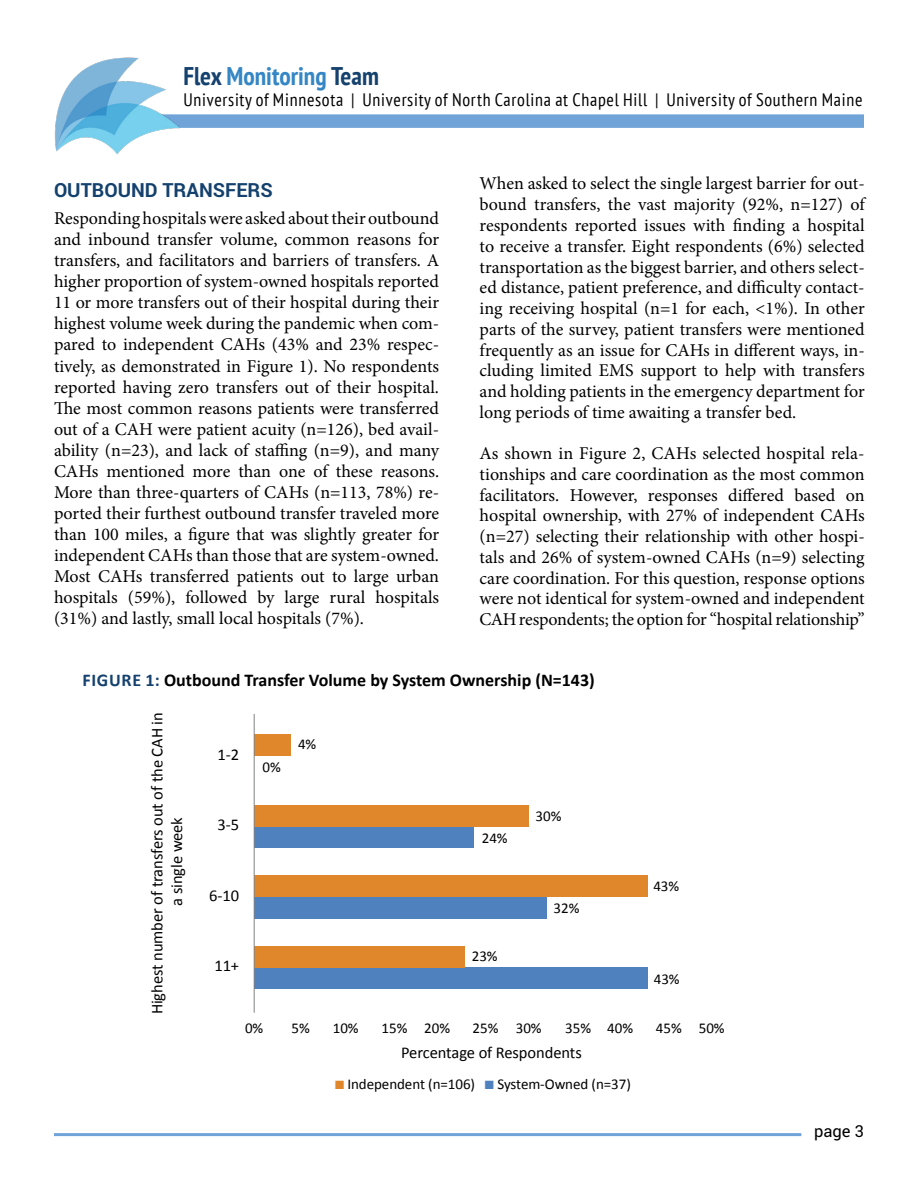
<style>
.page{position:relative;width:918px;height:1188px;background:#fff}
.page>*{position:absolute;margin:0;border:0;box-sizing:border-box;transform-origin:0 0}
.t1{font:700 condensed 25.5px "PT Sans";color:#3486c5}
.t2{font:700 19.5px "Roboto";color:#14416d}
.t3{font:18px/21px "Minion Pro";letter-spacing:-.005em;color:#000;text-align:justify}
.t4{font:condensed 18px "PT Sans";letter-spacing:.04em;color:#000}
.t5{font:700 18px "Calibri";color:#000}
.t6{font:16.5px/19.8px "Calibri";letter-spacing:-.005em;color:#000;text-align:center}
.t7{font:16.5px "Roboto";color:#000}
.t8{font:15px "Calibri";letter-spacing:-.005em;color:#000}
.s1{color:#14416d}
.s2{color:#df872a}
.s3{color:#4f81be}
</style>
<div class="page">
<hr style="left:54px;top:1133px;width:747px;height:3px;background:#70a4d8">
<div style="left:88px;top:114px;width:776px;height:14px;background:#70a4d8"></div>
<img style="left:54px;top:57px;width:127px;height:97px">
<div style="left:254px;top:967px;width:394px;height:22px;background:#4f81be"></div>
<div style="left:254px;top:946px;width:211px;height:21px;background:#df872a"></div>
<div style="left:254px;top:897px;width:293px;height:21px;background:#4f81be"></div>
<div style="left:254px;top:876px;width:394px;height:21px;background:#df872a"></div>
<div style="left:254px;top:827px;width:220px;height:21px;background:#4f81be"></div>
<div style="left:254px;top:806px;width:275px;height:21px;background:#df872a"></div>
<div style="left:254px;top:735px;width:37px;height:21px;background:#df872a"></div>
<hr style="left:254px;top:714px;width:1px;height:299px;background:#808285">
<h1 class="t1" style="left:183px;top:59px;width:197px"><span class="s1">Flex</span> Monitoring <span class="s1">Team</span></h1>
<p class="t4" style="left:183px;top:88px;width:681px">University of Minnesota | University of North Carolina at Chapel Hill | University of Southern Maine</p>
<p class="t2" style="left:54px;top:176px;width:220px">OUTBOUND TRANSFERS</p>
<p class="t3" style="left:54px;top:208px;width:387px">Responding hospitals were asked about their outbound and inbound transfer volume, common reasons for transfers, and facilitators and barriers of transfers. A higher proportion of system-owned hospitals reported 11 or more transfers out of their hospital during their highest volume week during the pandemic when com&shy;pared to independent CAHs (43% and 23% respec&shy;tively, as demonstrated in Figure 1). No respondents reported having zero transfers out of their hospital.<br>The most common reasons patients were transferred out of a CAH were patient acuity (n=126), bed avail&shy;ability (n=23), and lack of staffing (n=9), and many CAHs mentioned more than one of these reasons.<br>More than three-quarters of CAHs (n=113, 78%) re&shy;ported their furthest outbound transfer traveled more than 100 miles, a figure that was slightly greater for independent CAHs than those that are system-owned.<br>Most CAHs transferred patients out to large urban hospitals (59%), followed by large rural hospitals (31%) and lastly, small local hospitals (7%).</p>
<p class="t3" style="left:480px;top:173px;width:387px">When asked to select the single largest barrier for out&shy;bound transfers, the vast majority (92%, n=127) of respondents reported issues with finding a hospital to receive a transfer. Eight respondents (6%) selected transportation as the biggest barrier, and others select&shy;ed distance, patient preference, and difficulty contact&shy;ing receiving hospital (n=1 for each, &lt;1%). In other parts of the survey, patient transfers were mentioned frequently as an issue for CAHs in different ways, in&shy;cluding limited EMS support to help with transfers and holding patients in the emergency department for long periods of time awaiting a transfer bed.</p>
<p class="t3" style="left:480px;top:443px;width:387px">As shown in Figure 2, CAHs selected hospital rela&shy;tionships and care coordination as the most common facilitators. However, responses differed based on hospital ownership, with 27% of independent CAHs (n=27) selecting their relationship with other hospi&shy;tals and 26% of system-owned CAHs (n=9) selecting care coordination. For this question, response options were not identical for system-owned and independent CAH respondents; the option for “hospital relationship”</p>
<p class="t5" style="left:82px;top:669px;width:514px"><span class="s1">FIGURE 1:</span> Outbound Transfer Volume by System Ownership (N=143)</p>
<p class="t6" style="left:147px;top:1014px;width:304px;rotate:-90deg">Highest number of transfers out of the CAH in a single week</p>
<p class="t6" style="left:218px;top:744px;width:23px">1-2</p>
<p class="t6" style="left:218px;top:815px;width:23px">3-5</p>
<p class="t6" style="left:209px;top:885px;width:31px">6-10</p>
<p class="t6" style="left:214px;top:956px;width:26px">11+</p>
<p class="t8" style="left:263px;top:758px;width:20px">0%</p>
<p class="t8" style="left:298px;top:735px;width:20px">4%</p>
<p class="t8" style="left:482px;top:828px;width:27px">24%</p>
<p class="t8" style="left:472px;top:947px;width:27px">23%</p>
<p class="t8" style="left:536px;top:806px;width:27px">30%</p>
<p class="t8" style="left:554px;top:898px;width:27px">32%</p>
<p class="t8" style="left:653px;top:877px;width:27px">43%</p>
<p class="t8" style="left:654px;top:969px;width:27px">43%</p>
<p class="t8" style="left:245px;top:1019px;width:20px">0%</p>
<p class="t8" style="left:292px;top:1019px;width:20px">5%</p>
<p class="t8" style="left:333px;top:1019px;width:27px">10%</p>
<p class="t8" style="left:382px;top:1019px;width:70px">15% 20%</p>
<p class="t8" style="left:473px;top:1019px;width:71px">25% 30%</p>
<p class="t8" style="left:565px;top:1019px;width:69px">35% 40%</p>
<p class="t8" style="left:656px;top:1019px;width:70px">45% 50%</p>
<p class="t6" style="left:401px;top:1042px;width:182px">Percentage of Respondents</p>
<p class="t8" style="left:335px;top:1074px;width:297px"><span class="s2">■</span> Independent (n=106) <span class="s3">■</span> System-Owned (n=37)</p>
<p class="t7" style="left:814px;top:1120px;width:51px">page 3</p>
</div>
